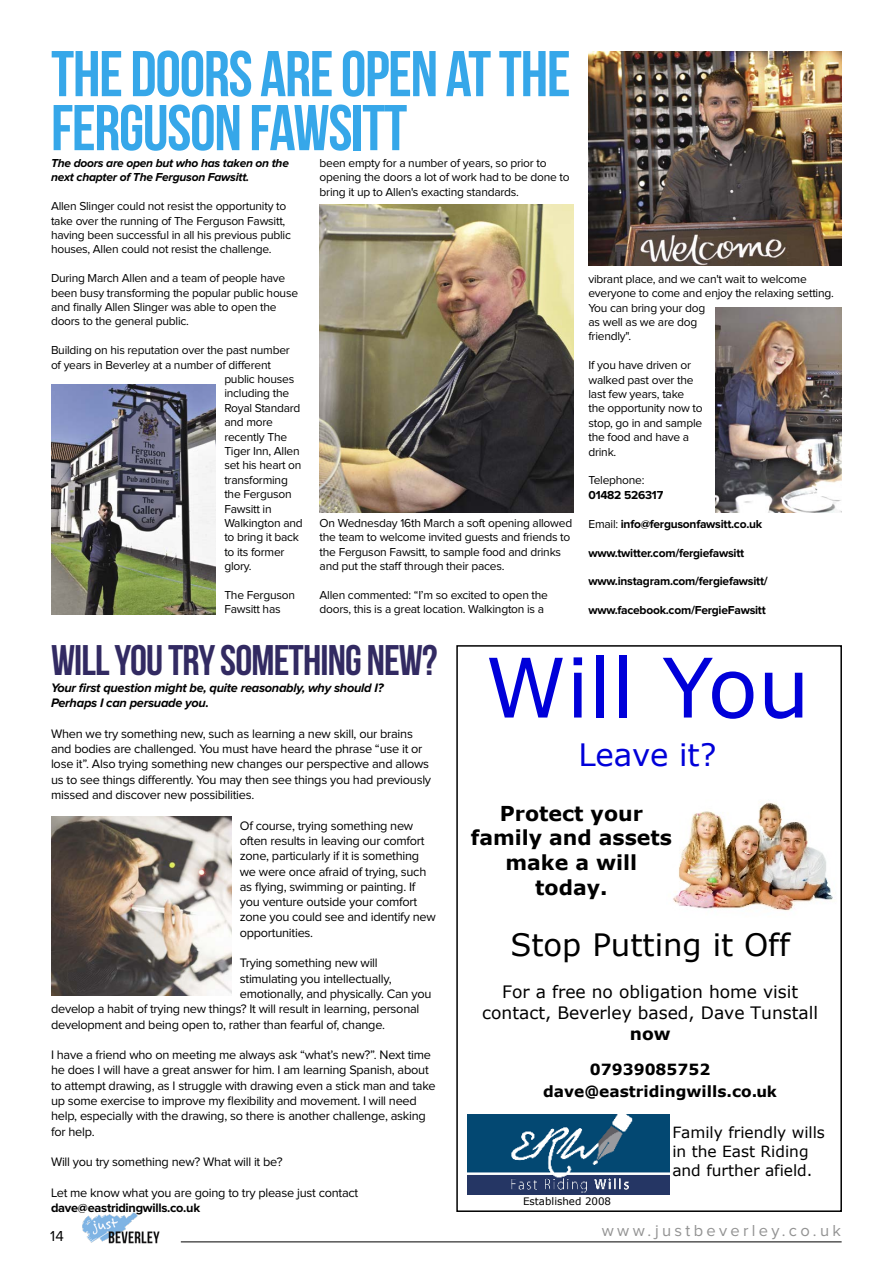
<style>
.page{position:relative;width:893px;height:1263px;background:#fff}
.page>*{position:absolute;margin:0;border:0;box-sizing:border-box;transform-origin:0 0}
.t1{font:82.2px "Verdana";color:#0000d9}
.t2{font:64.5px/54px "Bebas Neue";letter-spacing:-.02em;color:#36a7e9}
.t3{font:42.75px "Bebas Neue";letter-spacing:-.02em;color:#322a62}
.t4{font:30.75px "Verdana";color:#000}
.t5{font:30.75px "Verdana";color:#0000d9}
.t6{font:700 20.55px/24.9px "Verdana";color:#000;text-align:center}
.t7{font:17.1px/20.9px "Verdana";color:#000;text-align:center}
.t8{font:700 17.1px "Verdana";color:#000}
.t9{font:16.5px "Proxima Nova";letter-spacing:.2em;color:#939393}
.t10{font:15.45px/18.8px "Verdana";color:#000}
.t11{font:700 15.45px/22.2px "Verdana";color:#000}
.t12{font:15px "Proxima Nova";color:#000}
.t13{font:12.75px/15.3px "Proxima Nova";letter-spacing:-.02em;color:#000}
.t14{font:italic 700 12.75px/15.3px "Proxima Nova";letter-spacing:-.02em;color:#000}
.t15{font:700 12.75px "Proxima Nova";letter-spacing:-.02em;color:#000}
.t16{font:12px/14.4px "Proxima Nova";letter-spacing:-.02em;color:#000}
.t17{font:700 12px "Proxima Nova";letter-spacing:-.02em;color:#000}
.t18{font:italic 700 12px/14.4px "Proxima Nova";letter-spacing:-.02em;color:#000}
.t19{font:10.2px "Verdana";color:#000}
.s1{font-weight:400}
.s2{font-size:15px}
</style>
<div class="page">
<hr style="left:181px;top:1241px;width:661px;height:1px;background:#000">
<img style="left:82px;top:1212px;width:78px;height:32px">
<img style="left:467px;top:1114px;width:203px;height:80px">
<img style="left:673px;top:802px;width:160px;height:109px">
<div style="left:456px;top:645px;width:386px;height:567px;border:2px solid #000"></div>
<img style="left:588px;top:51px;width:254px;height:214px">
<img style="left:51px;top:384px;width:165px;height:230px">
<img style="left:715px;top:308px;width:127px;height:205px">
<img style="left:51px;top:817px;width:180px;height:179px">
<img style="left:320px;top:204px;width:253px;height:309px">
<h2 class="t2" style="left:51px;top:47px;width:521px">THE DOORS ARE OPEN AT THE<br>FERGUSON FAWSITT</h2>
<p class="t18" style="left:51px;top:156px;width:239px">The doors are open but who has taken on the next chapter of The Ferguson Fawsitt.</p>
<p class="t16" style="left:51px;top:200px;width:241px">Allen Slinger could not resist the opportunity to take over the running of The Ferguson Fawsitt, having been successful in all his previous public houses, Allen could not resist the challenge.</p>
<p class="t16" style="left:51px;top:272px;width:249px">During March Allen and a team of people have been busy transforming the popular public house and finally Allen Slinger was able to open the doors to the general public.</p>
<p class="t16" style="left:51px;top:344px;width:240px">Building on his reputation over the past number</p>
<p class="t16" style="left:51px;top:358px;width:221px">of years in Beverley at a number of different</p>
<p class="t16" style="left:224px;top:372px;width:71px">public houses</p>
<p class="t16" style="left:224px;top:387px;width:66px">including the</p>
<p class="t16" style="left:224px;top:401px;width:78px">Royal Standard</p>
<p class="t16" style="left:224px;top:416px;width:50px">and more</p>
<p class="t16" style="left:224px;top:430px;width:64px">recently The</p>
<p class="t16" style="left:224px;top:444px;width:77px">Tiger Inn, Allen</p>
<p class="t16" style="left:224px;top:459px;width:79px">set his heart on</p>
<p class="t16" style="left:224px;top:473px;width:65px">transforming</p>
<p class="t16" style="left:224px;top:488px;width:69px">the Ferguson</p>
<p class="t16" style="left:224px;top:502px;width:49px">Fawsitt in</p>
<p class="t16" style="left:224px;top:516px;width:80px">Walkington and</p>
<p class="t16" style="left:224px;top:531px;width:76px">to bring it back</p>
<p class="t16" style="left:224px;top:545px;width:62px">to its former</p>
<p class="t16" style="left:224px;top:560px;width:29px">glory.</p>
<p class="t16" style="left:224px;top:588px;width:72px">The Ferguson<br>Fawsitt has</p>
<p class="t16" style="left:320px;top:156px;width:252px">been empty for a number of years, so prior to opening the doors a lot of work had to be done to bring it up to Allen's exacting standards.</p>
<p class="t16" style="left:320px;top:516px;width:254px">On Wednesday 16th March a soft opening allowed the team to welcome invited guests and friends to the Ferguson Fawsitt, to sample food and drinks and put the staff through their paces.</p>
<p class="t16" style="left:320px;top:588px;width:230px">Allen commented: “I’m so excited to open the doors, this is a great location. Walkington is a</p>
<p class="t16" style="left:588px;top:272px;width:247px">vibrant place, and we can't wait to welcome everyone to come and enjoy the relaxing setting.<br>You can bring your dog<br>as well as we are dog<br>friendly".</p>
<p class="t16" style="left:588px;top:359px;width:116px">If you have driven or walked past over the last few years, take the opportunity now to stop, go in and sample the food and have a drink.</p>
<p class="t16" style="left:588px;top:474px;width:57px">Telephone:</p>
<p class="t17" style="left:588px;top:488px;width:76px">01482 526317</p>
<p class="t17" style="left:588px;top:517px;width:175px"><span class="s1">Email:</span> info@fergusonfawsitt.co.uk</p>
<p class="t17" style="left:588px;top:546px;width:157px">www.twitter.com/fergiefawsitt</p>
<p class="t17" style="left:588px;top:574px;width:181px">www.instagram.com/fergiefawsitt/</p>
<p class="t17" style="left:588px;top:603px;width:179px">www.facebook.com/FergieFawsitt</p>
<h3 class="t3" style="left:51px;top:637px;width:388px">WILL YOU TRY SOMETHING NEW?</h3>
<p class="t14" style="left:51px;top:680px;width:334px">Your first question might be, quite reasonably, why should I?<br>Perhaps I can persuade you.</p>
<p class="t13" style="left:51px;top:726px;width:382px">When we try something new, such as learning a new skill, our brains and bodies are challenged. You must have heard the phrase “use it or lose it”. Also trying something new changes our perspective and allows us to see things differently. You may then see things you had previously missed and discover new possibilities.</p>
<p class="t13" style="left:240px;top:818px;width:197px">Of course, trying something new often results in leaving our comfort zone, particularly if it is something we were once afraid of trying, such as flying, swimming or painting. If you venture outside your comfort zone you could see and identify new opportunities.</p>
<p class="t13" style="left:240px;top:956px;width:139px">Trying something new will</p>
<p class="t13" style="left:240px;top:971px;width:153px">stimulating you intellectually,</p>
<p class="t13" style="left:240px;top:986px;width:193px">emotionally, and physically. Can you</p>
<p class="t13" style="left:51px;top:1002px;width:370px">develop a habit of trying new things? It will result in learning, personal</p>
<p class="t13" style="left:51px;top:1017px;width:336px">development and being open to, rather than fearful of, change.</p>
<p class="t13" style="left:51px;top:1048px;width:386px">I have a friend who on meeting me always ask “what’s new?”. Next time he does I will have a great answer for him. I am learning Spanish, about to attempt drawing, as I struggle with drawing even a stick man and take up some exercise to improve my flexibility and movement. I will need help, especially with the drawing, so there is another challenge, asking for help.</p>
<p class="t13" style="left:51px;top:1155px;width:233px">Will you try something new? What will it be?</p>
<p class="t13" style="left:51px;top:1185px;width:309px">Let me know what you are going to try please just contact</p>
<p class="t15" style="left:51px;top:1200px;width:151px">dave@eastridingwills.co.uk</p>
<h1 class="t1" style="left:485px;top:631px;width:326px">Will You</h1>
<h3 class="t5" style="left:578px;top:733px;width:140px">Leave it?</h3>
<h3 class="t6" style="left:471px;top:800px;width:203px">Protect your family and assets make a will today.</h3>
<h3 class="t4" style="left:510px;top:924px;width:281px">Stop Putting it Off</h3>
<h3 class="t7" style="left:482px;top:981px;width:337px">For a free no obligation home visit contact, Beverley based, Dave Tunstall</h3>
<h3 class="t8" style="left:630px;top:1021px;width:42px">now</h3>
<p class="t11" style="left:543px;top:1057px;width:235px;text-indent:47px">07939085752 dave@eastridingwills.co.<span class="s2">uk</span></p>
<p class="t19" style="left:523px;top:1194px;width:90px">Established 2008</p>
<p class="t10" style="left:672px;top:1123px;width:154px">Family friendly wills in the East Riding and further afield.</p>
<p class="t12" style="left:50px;top:1229px;width:15px">14</p>
<h3 class="t9" style="left:602px;top:1223px;width:241px">www.justbeverley.co.uk</h3>
</div>
